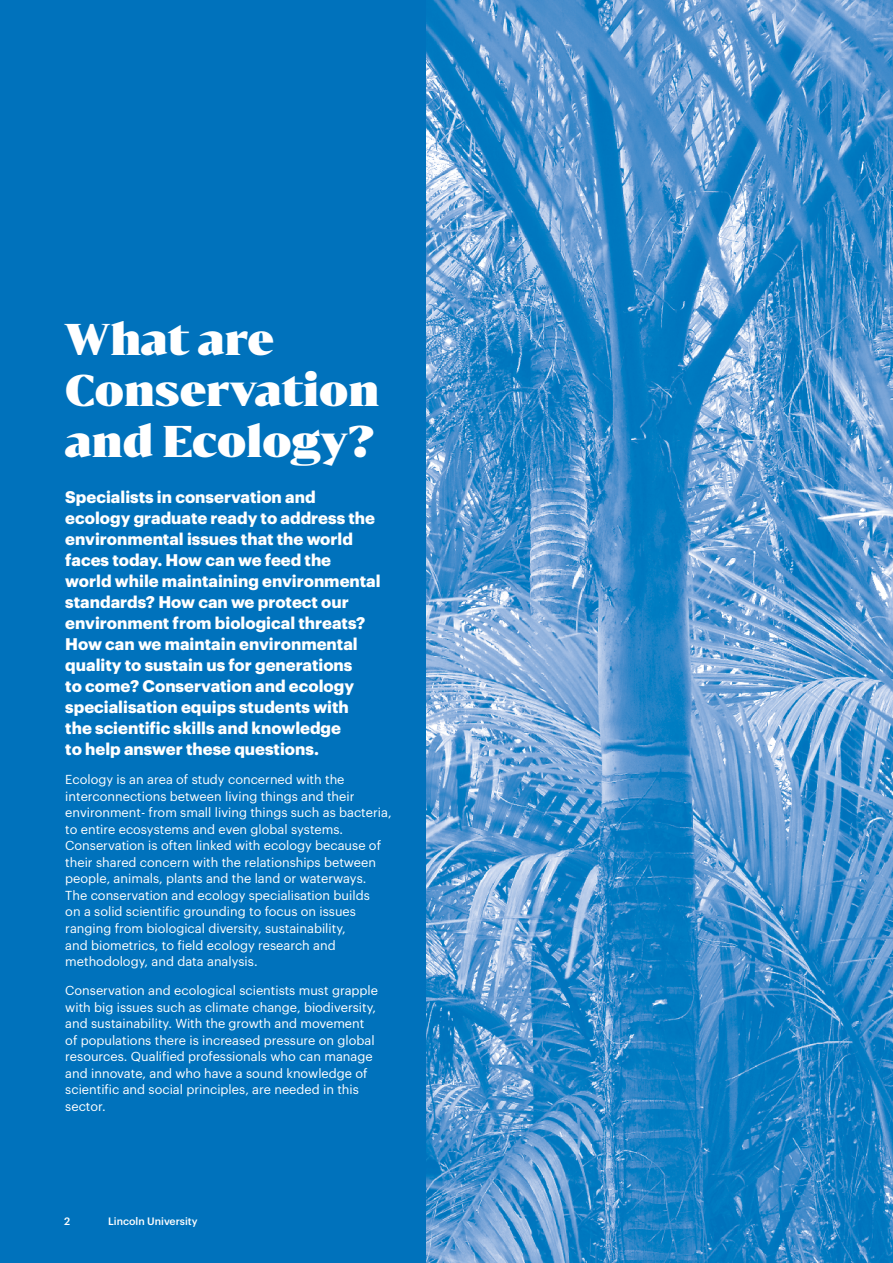
<style>
.page{position:relative;width:893px;height:1263px;background:#fff}
.page>*{position:absolute;margin:0;border:0;box-sizing:border-box;transform-origin:0 0}
.t1{font:900 42px/51px "Bw Darius";color:#fff}
.t2{font:700 16.5px/21px "Graphik";color:#fff}
.t3{font:12.75px/16.5px "Graphik";color:#fff}
.t4{font:500 10.5px "Graphik";color:#fff}
</style>
<div class="page">
<img style="left:425px;top:0;width:468px;height:1263px">
<div style="left:0;top:0;width:425px;height:1263px;background:#0072bc"></div>
<h1 class="t1" style="left:65px;top:311px;width:315px">What are<br>Conservation and Ecology?</h1>
<p class="t2" style="left:65px;top:485px;width:317px">Specialists in conservation and ecology graduate ready to address the environmental issues that the world faces today. How can we feed the world while maintaining environmental standards? How can we protect our environment from biological threats?<br>How can we maintain environmental quality to sustain us for generations<br>to come? Conservation and ecology specialisation equips students with<br>the scientific skills and knowledge<br>to help answer these questions.</p>
<p class="t3" style="left:65px;top:770px;width:328px">Ecology is an area of study concerned with the interconnections between living things and their environment- from small living things such as bacteria, to entire ecosystems and even global systems.<br>Conservation is often linked with ecology because of their shared concern with the relationships between people, animals, plants and the land or waterways.<br>The conservation and ecology specialisation builds<br>on a solid scientific grounding to focus on issues ranging from biological diversity, sustainability,<br>and biometrics, to field ecology research and methodology, and data analysis.</p>
<p class="t3" style="left:65px;top:981px;width:314px">Conservation and ecological scientists must grapple with big issues such as climate change, biodiversity, and sustainability. With the growth and movement of populations there is increased pressure on global resources. Qualified professionals who can manage and innovate, and who have a sound knowledge of scientific and social principles, are needed in this sector.</p>
<p class="t4" style="left:64px;top:1213px;width:8px">2</p>
<p class="t4" style="left:108px;top:1213px;width:91px">Lincoln University</p>
</div>
